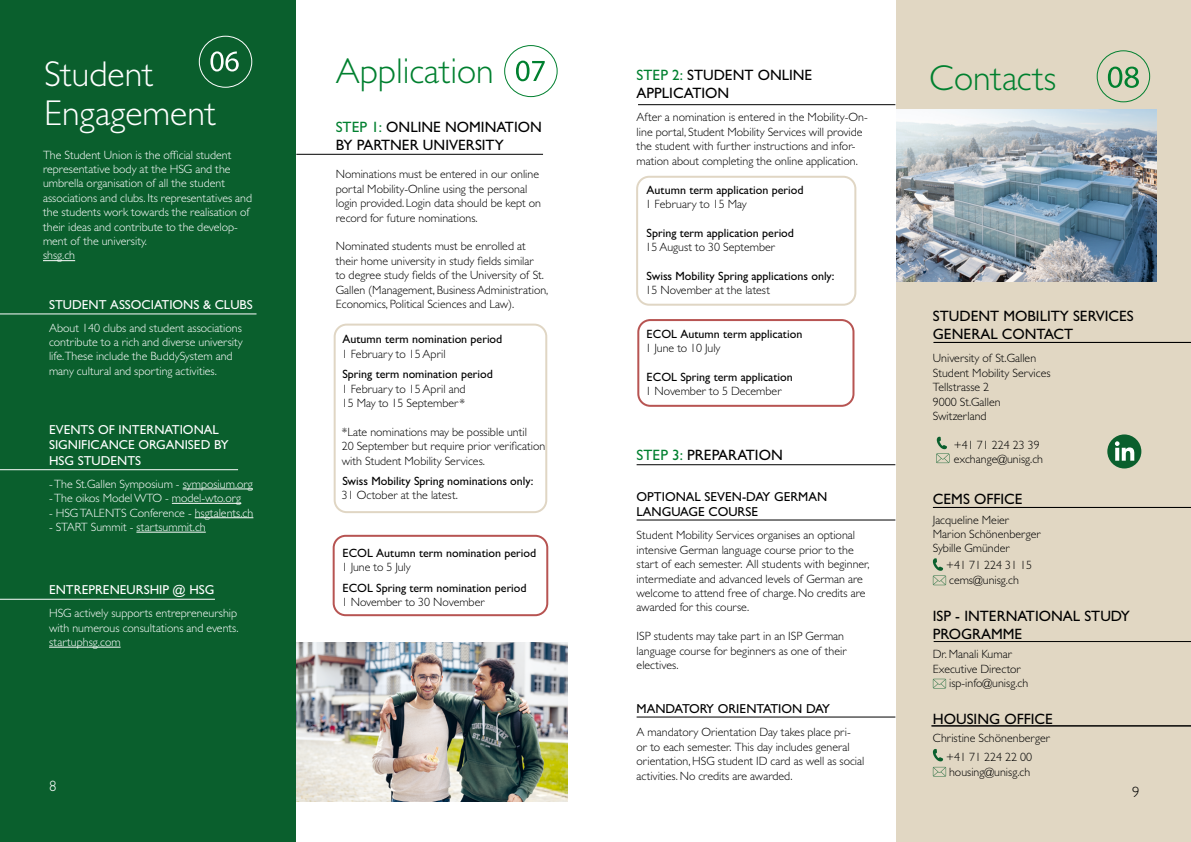
<style>
.page{position:relative;width:1191px;height:842px;background:#fff}
.page>*{position:absolute;margin:0;border:0;box-sizing:border-box;transform-origin:0 0}
.t1{font:300 36px "Gill Sans MT Pro";color:#00802f}
.t2{font:300 36px/39px "Gill Sans MT Pro";color:#fff}
.t3{font:500 15px/18px "Gill Sans MT Pro";color:#000}
.t4{font:300 15px "Gill Sans MT Pro";color:#000}
.t5{font:300 15px "Gill Sans MT Pro";color:#fff}
.t6{font:500 13px/15.6px "Gill Sans MT Pro";color:#fff}
.t7{font:500 13px/15.6px "Gill Sans MT Pro";color:#000}
.t8{font:300 12px/14.4px "Gill Sans MT Pro";color:#000}
.t9{font:300 12px/14.4px "Gill Sans MT Pro";color:#fff}
.t10{font:500 12px "Gill Sans MT Pro";color:#000}
.s1{color:#00802f}
</style>
<div class="page">
<img style="left:296px;top:643px;width:271px;height:159px">
<div style="left:334px;top:324px;width:213px;height:189px;border:2px solid #e0d6c4;border-radius:12px"></div>
<div style="left:333px;top:535px;width:215px;height:81px;border:2px solid #b75452;border-radius:12px"></div>
<hr style="left:296px;top:154px;width:247px;height:1px;background:#000">
<svg style="left:516px;top:61px;width:29px;height:20px"></svg>
<div style="left:504px;top:45px;width:53px;height:52px;border:1px solid #00802f;border-radius:50%"></div>
<div style="left:895px;top:0;width:296px;height:842px;background:#e1d7c3"></div>
<svg style="left:932px;top:558px;width:14px;height:27px"></svg>
<svg style="left:933px;top:679px;width:13px;height:9px"></svg>
<svg style="left:932px;top:749px;width:14px;height:27px"></svg>
<img style="left:896px;top:109px;width:260px;height:172px">
<div style="left:637px;top:319px;width:217px;height:88px;border:2px solid #b75452;border-radius:12px"></div>
<div style="left:636px;top:176px;width:220px;height:130px;border:2px solid #e0d6c4;border-radius:12px"></div>
<hr style="left:638px;top:104px;width:257px;height:1px;background:#000">
<hr style="left:636px;top:464px;width:259px;height:1px;background:#000">
<hr style="left:933px;top:507px;width:258px;height:1px;background:#000">
<hr style="left:933px;top:641px;width:258px;height:1px;background:#000">
<hr style="left:931px;top:726px;width:260px;height:1px;background:#000">
<hr style="left:933px;top:342px;width:258px;height:1px;background:#000">
<hr style="left:636px;top:519px;width:259px;height:1px;background:#000">
<hr style="left:636px;top:716px;width:259px;height:1px;background:#000">
<div style="left:1097px;top:51px;width:52px;height:51px;border:1px solid #00802f;border-radius:50%"></div>
<svg style="left:1107px;top:67px;width:32px;height:21px"></svg>
<svg style="left:936px;top:437px;width:13px;height:26px"></svg>
<div style="left:1107px;top:434px;width:34px;height:34px;background:#0a5f2d;border-radius:17px"></div>
<svg style="left:1114px;top:441px;width:20px;height:20px"></svg>
<div style="left:0;top:0;width:296px;height:842px;background:#0a5f2d"></div>
<hr style="left:0;top:314px;width:256px;height:1px;background:#fff">
<hr style="left:0;top:469px;width:238px;height:1px;background:#fff">
<hr style="left:0;top:599px;width:215px;height:1px;background:#fff">
<hr style="left:43px;top:260px;width:32px;height:1px;background:#fff">
<hr style="left:183px;top:489px;width:70px;height:1px;background:#fff">
<hr style="left:172px;top:503px;width:69px;height:1px;background:#fff">
<hr style="left:195px;top:517px;width:58px;height:1px;background:#fff">
<hr style="left:136px;top:532px;width:70px;height:1px;background:#fff">
<hr style="left:49px;top:647px;width:72px;height:1px;background:#fff">
<svg style="left:210px;top:51px;width:29px;height:20px"></svg>
<div style="left:199px;top:36px;width:53px;height:51px;border:1px solid #fff;border-radius:50%"></div>
<h1 class="t2" style="left:44px;top:53px;width:173px">Student<br>Engagement</h1>
<p class="t9" style="left:43px;top:147px;width:211px">The Student Union is the official student representative body at the HSG and the umbrella organisation of all the student associations and clubs. Its representatives and the students work towards the realisation of their ideas and contribute to the develop&shy;ment of the university.<br>shsg.ch</p>
<p class="t6" style="left:49px;top:297px;width:205px">STUDENT ASSOCIATIONS &amp; CLUBS</p>
<p class="t9" style="left:49px;top:321px;width:195px">About 140 clubs and student associations contribute to a rich and diverse university life.These include the BuddySystem and many cultural and sporting activities.</p>
<p class="t6" style="left:49px;top:421px;width:181px">EVENTS OF INTERNATIONAL<br>SIGNIFICANCE ORGANISED BY<br>HSG STUDENTS</p>
<p class="t9" style="left:49px;top:476px;width:205px">- The St.Gallen Symposium - symposium.org</p>
<p class="t9" style="left:49px;top:491px;width:194px">- The oikos Model WTO - model-wto.org</p>
<p class="t9" style="left:49px;top:505px;width:206px">- HSG TALENTS Conference - hsgtalents.ch</p>
<p class="t9" style="left:49px;top:519px;width:158px">- START Summit - startsummit.ch</p>
<p class="t6" style="left:49px;top:582px;width:167px">ENTREPRENEURSHIP @ HSG</p>
<p class="t9" style="left:49px;top:606px;width:191px;text-align:justify">HSG actively supports entrepreneurship with numerous consultations and events. startuphsg.com</p>
<p class="t5" style="left:49px;top:777px;width:9px">8</p>
<h1 class="t1" style="left:336px;top:50px;width:160px">Application</h1>
<p class="t3" style="left:336px;top:117px;width:207px"><span class="s1">STEP 1:</span> ONLINE NOMINATION<br>BY PARTNER UNIVERSITY</p>
<p class="t8" style="left:336px;top:167px;width:207px">Nominations must be entered in our online portal Mobility-Online using the personal login provided. Login data should be kept on record for future nominations.</p>
<p class="t8" style="left:336px;top:239px;width:214px">Nominated students must be enrolled at their home university in study fields similar<br>to degree study fields of the University of St.<br>Gallen (Management, Business Administration, Economics, Political Sciences and Law).</p>
<p class="t10" style="left:342px;top:332px;width:161px">Autumn term nomination period</p>
<p class="t8" style="left:342px;top:346px;width:105px">1 February to 15 April</p>
<p class="t10" style="left:342px;top:367px;width:152px">Spring term nomination period</p>
<p class="t8" style="left:342px;top:381px;width:125px">1 February to 15 April and<br>15 May to 15 September*</p>
<p class="t8" style="left:342px;top:424px;width:205px">*Late nominations may be possible until<br>20 September but require prior verification with Student Mobility Services.</p>
<p class="t10" style="left:342px;top:473px;width:192px">Swiss Mobility Spring nominations only:</p>
<p class="t8" style="left:342px;top:488px;width:117px">31 October at the latest.</p>
<p class="t10" style="left:342px;top:546px;width:195px">ECOL Autumn term nomination period</p>
<p class="t8" style="left:342px;top:560px;width:70px">1 June to 5 July</p>
<p class="t10" style="left:342px;top:580px;width:186px">ECOL Spring term nomination period</p>
<p class="t8" style="left:342px;top:595px;width:145px">1 November to 30 November</p>
<p class="t3" style="left:636px;top:66px;width:177px"><span class="s1">STEP 2:</span> STUDENT ONLINE<br>APPLICATION</p>
<p class="t8" style="left:636px;top:110px;width:233px">After a nomination is entered in the Mobility-On&shy;line portal, Student Mobility Services will provide the student with further instructions and infor&shy;mation about completing the online application.</p>
<p class="t10" style="left:646px;top:182px;width:158px">Autumn term application period</p>
<p class="t8" style="left:645px;top:196px;width:102px">1 February to 15 May</p>
<p class="t10" style="left:646px;top:226px;width:149px">Spring term application period</p>
<p class="t8" style="left:645px;top:240px;width:131px">15 August to 30 September</p>
<p class="t10" style="left:646px;top:269px;width:189px">Swiss Mobility Spring applications only:</p>
<p class="t8" style="left:645px;top:283px;width:126px">15 November at the latest</p>
<p class="t10" style="left:646px;top:326px;width:157px">ECOL Autumn term application</p>
<p class="t8" style="left:645px;top:340px;width:76px">1 June to 10 July</p>
<p class="t10" style="left:646px;top:370px;width:148px">ECOL Spring term application</p>
<p class="t8" style="left:645px;top:384px;width:138px">1 November to 5 December</p>
<p class="t3" style="left:636px;top:446px;width:148px"><span class="s1">STEP 3:</span> PREPARATION</p>
<p class="t7" style="left:636px;top:488px;width:192px">OPTIONAL SEVEN-DAY GERMAN<br>LANGUAGE COURSE</p>
<p class="t8" style="left:636px;top:528px;width:234px">Student Mobility Services organises an optional intensive German language course prior to the start of each semester. All students with beginner, intermediate and advanced levels of German are welcome to attend free of charge. No credits are awarded for this course.</p>
<p class="t8" style="left:636px;top:629px;width:212px">ISP students may take part in an ISP German language course for beginners as one of their electives.</p>
<p class="t7" style="left:636px;top:701px;width:195px">MANDATORY ORIENTATION DAY</p>
<p class="t8" style="left:636px;top:725px;width:229px">A mandatory Orientation Day takes place pri&shy;or to each semester. This day includes general orientation, HSG student ID card as well as social activities. No credits are awarded.</p>
<h1 class="t1" style="left:929px;top:57px;width:128px">Contacts</h1>
<p class="t3" style="left:933px;top:307px;width:202px">STUDENT MOBILITY SERVICES<br>GENERAL CONTACT</p>
<p class="t8" style="left:933px;top:351px;width:119px">University of St.Gallen<br>Student Mobility Services<br>Tellstrasse 2<br>9000 St.Gallen<br>Switzerland</p>
<p class="t8" style="left:954px;top:437px;width:91px">+41 71 224 23 39 exchange@unisg.ch</p>
<p class="t3" style="left:933px;top:489px;width:91px">CEMS OFFICE</p>
<p class="t8" style="left:933px;top:512px;width:109px">Jacqueline Meier<br>Marion Schönenberger<br>Sybille Gmünder</p>
<p class="t8" style="left:946px;top:558px;width:87px">+41 71 224 31 15 cems@unisg.ch</p>
<p class="t3" style="left:933px;top:607px;width:199px">ISP - INTERNATIONAL STUDY<br>PROGRAMME</p>
<p class="t8" style="left:933px;top:647px;width:81px">Dr. Manali Kumar</p>
<p class="t8" style="left:933px;top:661px;width:90px">Executive Director</p>
<p class="t8" style="left:949px;top:675px;width:81px">isp-info@unisg.ch</p>
<p class="t3" style="left:933px;top:710px;width:122px">HOUSING OFFICE</p>
<p class="t8" style="left:933px;top:729px;width:119px;line-height:19px;text-align:center">Christine Schönenberger +41 71 224 22 00</p>
<p class="t8" style="left:949px;top:764px;width:83px">housing@unisg.ch</p>
<p class="t4" style="left:1132px;top:783px;width:9px">9</p>
</div>
